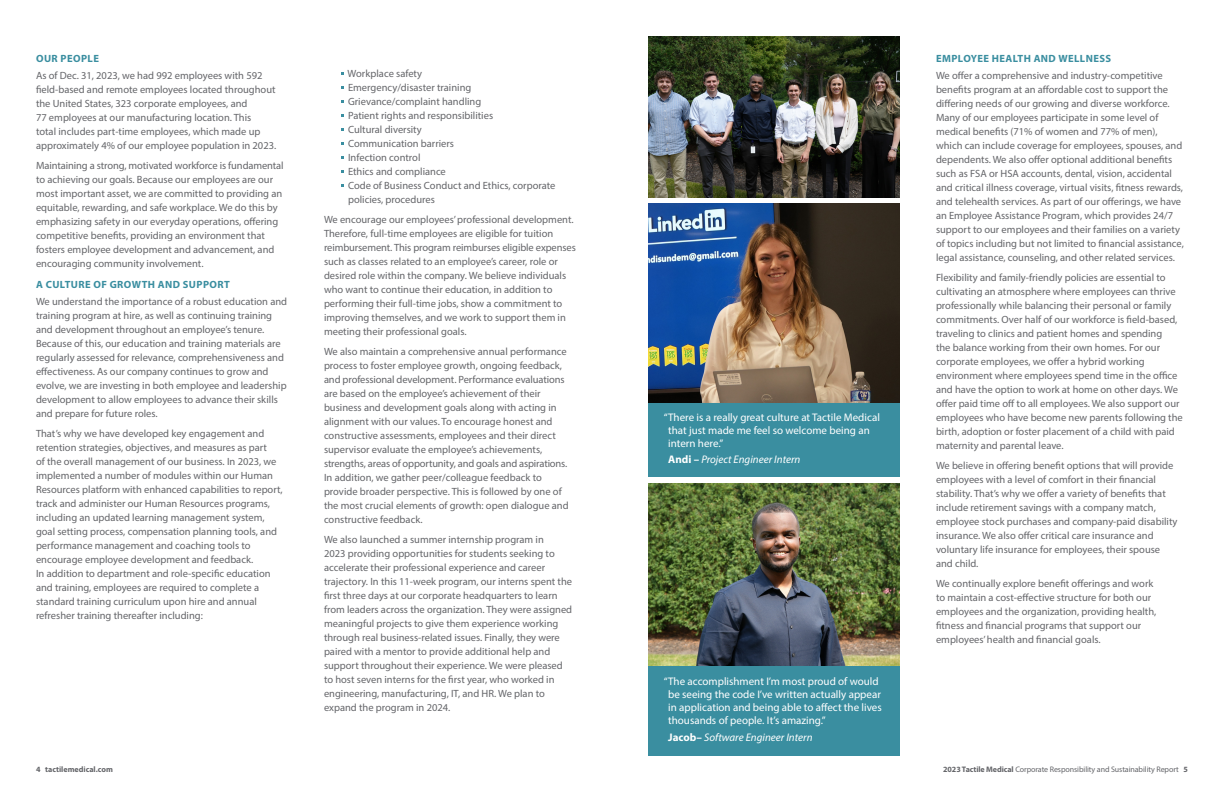
<style>
.page{position:relative;width:1224px;height:792px;background:#fff}
.page>*{position:absolute;margin:0;border:0;box-sizing:border-box;transform-origin:0 0}
.t1{font:11px/13px "Myriad Pro";color:#fff}
.t2{font:italic 11px "Myriad Pro";color:#fff}
.t3{font:10.5px/14px "Myriad Pro";color:#646569}
.t4{font:700 10.5px "Myriad Pro";letter-spacing:.04em;color:#3a8ea0}
.t5{font:8px "Myriad Pro";letter-spacing:-.01em;color:#646569}
.t6{font:700 8px "Myriad Pro";color:#646569}
.s1{font-weight:700;font-style:normal}
.s2{font-weight:700}
</style>
<div class="page">
<div style="left:648px;top:401px;width:252px;height:76px;background:#3a8ea0"></div>
<img style="left:648px;top:204px;width:251px;height:198px">
<div style="left:648px;top:666px;width:251px;height:90px;background:#3a8ea0"></div>
<img style="left:648px;top:483px;width:251px;height:183px">
<img style="left:648px;top:36px;width:252px;height:161px">
<p class="t4" style="left:36px;top:51px;width:64px">OUR PEOPLE</p>
<p class="t3" style="left:36px;top:68px;width:242px">As of Dec. 31, 2023, we had 992 employees with 592 field-based and remote employees located throughout the United States, 323 corporate employees, and<br>77 employees at our manufacturing location. This<br>total includes part-time employees, which made up approximately 4% of our employee population in 2023.</p>
<p class="t3" style="left:36px;top:158px;width:249px">Maintaining a strong, motivated workforce is fundamental to achieving our goals. Because our employees are our most important asset, we are committed to providing an equitable, rewarding, and safe workplace. We do this by emphasizing safety in our everyday operations, offering competitive benefits, providing an environment that fosters employee development and advancement, and encouraging community involvement.</p>
<p class="t4" style="left:36px;top:277px;width:195px">A CULTURE OF GROWTH AND SUPPORT</p>
<p class="t3" style="left:36px;top:294px;width:253px">We understand the importance of a robust education and training program at hire, as well as continuing training and development throughout an employee’s tenure.<br>Because of this, our education and training materials are regularly assessed for relevance, comprehensiveness and effectiveness. As our company continues to grow and evolve, we are investing in both employee and leadership development to allow employees to advance their skills and prepare for future roles.</p>
<p class="t3" style="left:36px;top:426px;width:248px">That’s why we have developed key engagement and retention strategies, objectives, and measures as part<br>of the overall management of our business. In 2023, we implemented a number of modules within our Human Resources platform with enhanced capabilities to report, track and administer our Human Resources programs, including an updated learning management system, goal setting process, compensation planning tools, and performance management and coaching tools to encourage employee development and feedback.</p>
<p class="t3" style="left:36px;top:566px;width:236px">In addition to department and role-specific education and training, employees are required to complete a standard training curriculum upon hire and annual refresher training thereafter including:</p>
<p class="t3" style="left:348px;top:66px;width:76px">Workplace safety</p>
<p class="t3" style="left:348px;top:80px;width:125px">Emergency/disaster training</p>
<p class="t3" style="left:348px;top:94px;width:135px">Grievance/complaint handling</p>
<p class="t3" style="left:348px;top:108px;width:147px">Patient rights and responsibilities</p>
<p class="t3" style="left:348px;top:122px;width:75px">Cultural diversity</p>
<p class="t3" style="left:348px;top:136px;width:108px">Communication barriers</p>
<p class="t3" style="left:348px;top:150px;width:74px">Infection control</p>
<p class="t3" style="left:348px;top:164px;width:99px">Ethics and compliance</p>
<p class="t3" style="left:348px;top:178px;width:209px">Code of Business Conduct and Ethics, corporate policies, procedures</p>
<p class="t3" style="left:324px;top:212px;width:253px">We encourage our employees’ professional development.<br>Therefore, full-time employees are eligible for tuition reimbursement. This program reimburses eligible expenses such as classes related to an employee’s career, role or desired role within the company. We believe individuals who want to continue their education, in addition to performing their full-time jobs, show a commitment to improving themselves, and we work to support them in meeting their professional goals.</p>
<p class="t3" style="left:324px;top:344px;width:246px">We also maintain a comprehensive annual performance process to foster employee growth, ongoing feedback, and professional development. Performance evaluations are based on the employee’s achievement of their business and development goals along with acting in alignment with our values. To encourage honest and constructive assessments, employees and their direct supervisor evaluate the employee’s achievements, strengths, areas of opportunity, and goals and aspirations.<br>In addition, we gather peer/colleague feedback to provide broader perspective. This is followed by one of the most crucial elements of growth: open dialogue and constructive feedback.</p>
<p class="t3" style="left:324px;top:532px;width:250px">We also launched a summer internship program in<br>2023 providing opportunities for students seeking to accelerate their professional experience and career trajectory. In this 11-week program, our interns spent the first three days at our corporate headquarters to learn from leaders across the organization. They were assigned meaningful projects to give them experience working through real business-related issues. Finally, they were paired with a mentor to provide additional help and support throughout their experience. We were pleased to host seven interns for the first year, who worked in engineering, manufacturing, IT, and HR. We plan to expand the program in 2024.</p>
<p class="t1" style="left:668px;top:411px;width:213px;text-indent:-4px">“There is a really great culture at Tactile Medical that just made me feel so welcome being an intern here.”</p>
<p class="t2" style="left:668px;top:453px;width:134px"><span class="s1">Andi –</span> Project Engineer Intern</p>
<p class="t1" style="left:668px;top:675px;width:215px;text-indent:-4px">“The accomplishment I’m most proud of would be seeing the code I’ve written actually appear in application and being able to affect the lives thousands of people. It’s amazing.”</p>
<p class="t2" style="left:668px;top:730px;width:146px"><span class="s1">Jacob–</span> Software Engineer Intern</p>
<p class="t4" style="left:936px;top:51px;width:177px">EMPLOYEE HEALTH AND WELLNESS</p>
<p class="t3" style="left:936px;top:68px;width:249px">We offer a comprehensive and industry-competitive benefits program at an affordable cost to support the differing needs of our growing and diverse workforce.<br>Many of our employees participate in some level of medical benefits (71% of women and 77% of men), which can include coverage for employees, spouses, and dependents. We also offer optional additional benefits such as FSA or HSA accounts, dental, vision, accidental and critical illness coverage, virtual visits, fitness rewards, and telehealth services. As part of our offerings, we have an Employee Assistance Program, which provides 24/7 support to our employees and their families on a variety of topics including but not limited to financial assistance, legal assistance, counseling, and other related services.</p>
<p class="t3" style="left:936px;top:270px;width:248px">Flexibility and family-friendly policies are essential to cultivating an atmosphere where employees can thrive professionally while balancing their personal or family commitments. Over half of our workforce is field-based, traveling to clinics and patient homes and spending<br>the balance working from their own homes. For our corporate employees, we offer a hybrid working environment where employees spend time in the office and have the option to work at home on other days. We offer paid time off to all employees. We also support our employees who have become new parents following the birth, adoption or foster placement of a child with paid maternity and parental leave.</p>
<p class="t3" style="left:936px;top:458px;width:243px">We believe in offering benefit options that will provide employees with a level of comfort in their financial stability. That’s why we offer a variety of benefits that include retirement savings with a company match, employee stock purchases and company-paid disability insurance. We also offer critical care insurance and voluntary life insurance for employees, their spouse and child.</p>
<p class="t3" style="left:936px;top:576px;width:222px">We continually explore benefit offerings and work to maintain a cost-effective structure for both our employees and the organization, providing health, fitness and financial programs that support our employees’ health and financial goals.</p>
<p class="t6" style="left:36px;top:764px;width:78px">4 tactilemedical.com</p>
<p class="t5" style="left:943px;top:764px;width:246px"><span class="s2">2023 Tactile Medical</span> Corporate Responsibility and Sustainability Report <span class="s2">5</span></p>
</div>
